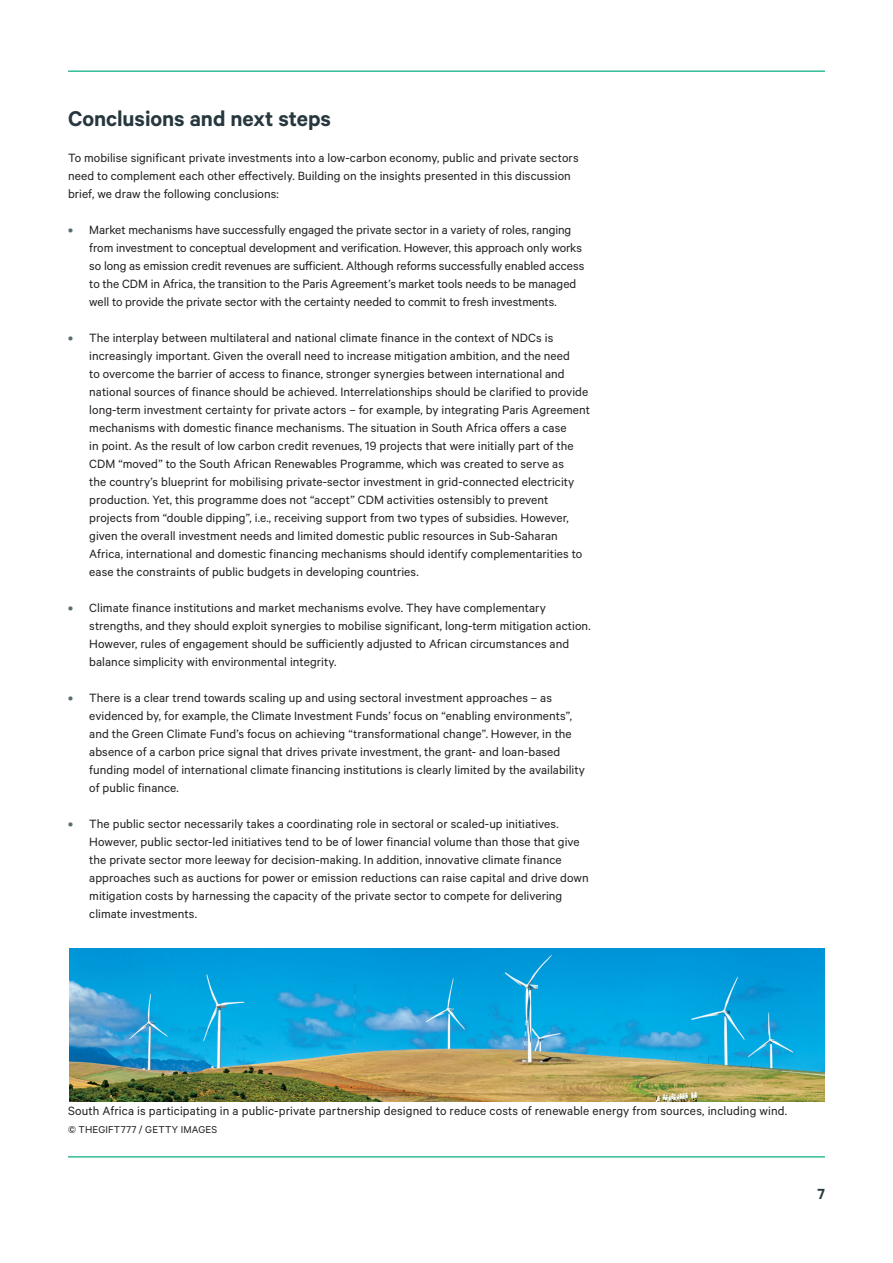
<style>
.page{position:relative;width:893px;height:1263px;background:#fff}
.page>*{position:absolute;margin:0;border:0;box-sizing:border-box;transform-origin:0 0}
.t1{font:600 24px "Calibre";color:#26373e}
.t2{font:600 16.5px "Calibre";color:#26373e}
.t3{font:13.5px/18px "Calibre";letter-spacing:.005em;color:#231f20}
.t4{font:11.25px "Calibre";letter-spacing:.02em;color:#231f20}
.s1{font-weight:600;color:#5a6c72}
</style>
<div class="page">
<hr style="left:68px;top:70px;width:757px;height:2px;background:#34bc96">
<hr style="left:68px;top:1156px;width:757px;height:1px;background:#34bc96">
<img style="left:69px;top:948px;width:756px;height:153px">
<h1 class="t1" style="left:68px;top:104px;width:264px">Conclusions and next steps</h1>
<p class="t3" style="left:68px;top:148px;width:512px">To mobilise significant private investments into a low-carbon economy, public and private sectors need to complement each other effectively. Building on the insights presented in this discussion brief, we draw the following conclusions:</p>
<p class="t3" style="left:89px;top:220px;width:496px;text-indent:-21px"><span class="s1">•</span> Market mechanisms have successfully engaged the private sector in a variety of roles, ranging from investment to conceptual development and verification. However, this approach only works so long as emission credit revenues are sufficient. Although reforms successfully enabled access to the CDM in Africa, the transition to the Paris Agreement’s market tools needs to be managed well to provide the private sector with the certainty needed to commit to fresh investments.</p>
<p class="t3" style="left:89px;top:328px;width:502px;text-indent:-21px"><span class="s1">•</span> The interplay between multilateral and national climate finance in the context of NDCs is increasingly important. Given the overall need to increase mitigation ambition, and the need<br>to overcome the barrier of access to finance, stronger synergies between international and national sources of finance should be achieved. Interrelationships should be clarified to provide long-term investment certainty for private actors – for example, by integrating Paris Agreement mechanisms with domestic finance mechanisms. The situation in South Africa offers a case<br>in point. As the result of low carbon credit revenues, 19 projects that were initially part of the CDM “moved” to the South African Renewables Programme, which was created to serve as<br>the country’s blueprint for mobilising private-sector investment in grid-connected electricity production. Yet, this programme does not “accept” CDM activities ostensibly to prevent projects from “double dipping”, i.e., receiving support from two types of subsidies. However, given the overall investment needs and limited domestic public resources in Sub-Saharan Africa, international and domestic financing mechanisms should identify complementarities to ease the constraints of public budgets in developing countries.</p>
<p class="t3" style="left:89px;top:598px;width:503px;text-indent:-21px"><span class="s1">•</span> Climate finance institutions and market mechanisms evolve. They have complementary strengths, and they should exploit synergies to mobilise significant, long-term mitigation action.<br>However, rules of engagement should be sufficiently adjusted to African circumstances and balance simplicity with environmental integrity.</p>
<p class="t3" style="left:89px;top:688px;width:497px;text-indent:-21px"><span class="s1">•</span> There is a clear trend towards scaling up and using sectoral investment approaches – as evidenced by, for example, the Climate Investment Funds’ focus on “enabling environments”, and the Green Climate Fund’s focus on achieving “transformational change”. However, in the absence of a carbon price signal that drives private investment, the grant- and loan-based funding model of international climate financing institutions is clearly limited by the availability of public finance.</p>
<p class="t3" style="left:89px;top:814px;width:501px;text-indent:-21px"><span class="s1">•</span> The public sector necessarily takes a coordinating role in sectoral or scaled-up initiatives.<br>However, public sector-led initiatives tend to be of lower financial volume than those that give the private sector more leeway for decision-making. In addition, innovative climate finance approaches such as auctions for power or emission reductions can raise capital and drive down mitigation costs by harnessing the capacity of the private sector to compete for delivering climate investments.</p>
<p class="t3" style="left:68px;top:1101px;width:721px">South Africa is participating in a public-private partnership designed to reduce costs of renewable energy from sources, including wind.</p>
<p class="t4" style="left:68px;top:1123px;width:151px">© THEGIFT777 / GETTY IMAGES</p>
<p class="t2" style="left:817px;top:1184px;width:9px">7</p>
</div>
